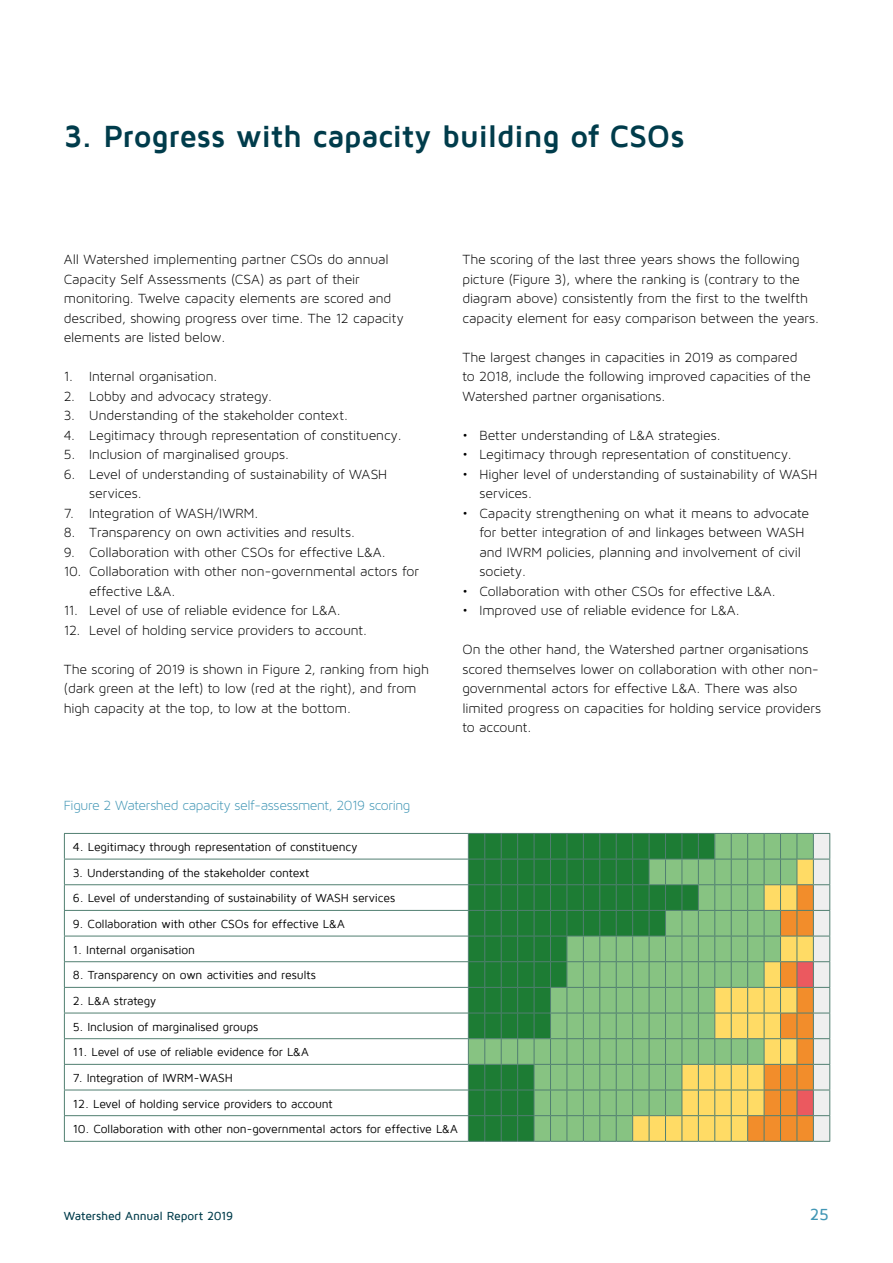
<style>
.page{position:relative;width:893px;height:1263px;background:#fff}
.page>*{position:absolute;margin:0;border:0;box-sizing:border-box;transform-origin:0 0}
.titels{font:700 31.5px "Maven Pro";letter-spacing:-.015em;color:#003c4b}
.t1{font:500 16.5px "Maven Pro";color:#4196b5}
.body{font:14.25px/19.5px "Maven Pro Light 300";letter-spacing:-.005em;color:#000}
.opsomming{font:14.25px/19.5px "Maven Pro Light 300";letter-spacing:-.005em;color:#000}
.naam_figuur{font:14.25px "Maven Pro Light 300";letter-spacing:-.025em;color:#4196b5}
.body-2{font:12px "Maven Pro";letter-spacing:-.015em;color:#000}
.t2{font:500 12px "Maven Pro";letter-spacing:-.015em;color:#003c4b}
</style>
<div class="page">
<svg style="left:64px;top:834px;width:1px;height:307px"></svg>
<hr style="left:64px;top:833px;width:404px;height:1px;background:#517f71">
<hr style="left:64px;top:859px;width:404px;height:1px;background:#517f71">
<hr style="left:64px;top:884px;width:404px;height:1px;background:#517f71">
<hr style="left:64px;top:910px;width:404px;height:1px;background:#517f71">
<hr style="left:64px;top:936px;width:404px;height:1px;background:#517f71">
<hr style="left:64px;top:961px;width:404px;height:1px;background:#517f71">
<hr style="left:64px;top:987px;width:404px;height:1px;background:#517f71">
<hr style="left:64px;top:1013px;width:404px;height:1px;background:#517f71">
<hr style="left:64px;top:1038px;width:404px;height:1px;background:#517f71">
<hr style="left:64px;top:1064px;width:404px;height:1px;background:#517f71">
<hr style="left:64px;top:1090px;width:404px;height:1px;background:#517f71">
<hr style="left:64px;top:1115px;width:404px;height:1px;background:#517f71">
<hr style="left:64px;top:1141px;width:404px;height:1px;background:#517f71">
<svg style="left:468px;top:833px;width:362px;height:309px;background:#7ba865"></svg>
<h1 class="titels" style="left:64px;top:120px;width:622px">3. Progress with capacity building of CSOs</h1>
<p class="body" style="left:64px;top:250px;width:341px">All Watershed implementing partner CSOs do annual Capacity Self Assessments (CSA) as part of their monitoring. Twelve capacity elements are scored and described, showing progress over time. The 12 capacity elements are listed below.</p>
<p class="opsomming" style="left:64px;top:367px;width:155px">1. Internal organisation.</p>
<p class="opsomming" style="left:64px;top:386px;width:210px">2. Lobby and advocacy strategy.</p>
<p class="opsomming" style="left:64px;top:406px;width:286px">3. Understanding of the stakeholder context.</p>
<p class="opsomming" style="left:64px;top:425px;width:339px">4. Legitimacy through representation of constituency.</p>
<p class="opsomming" style="left:64px;top:445px;width:227px">5. Inclusion of marginalised groups.</p>
<p class="opsomming" style="left:89px;top:464px;width:299px;text-indent:-26px">6. Level of understanding of sustainability of WASH services.</p>
<p class="opsomming" style="left:64px;top:503px;width:196px">7. Integration of WASH/IWRM.</p>
<p class="opsomming" style="left:64px;top:523px;width:293px">8. Transparency on own activities and results.</p>
<p class="opsomming" style="left:64px;top:542px;width:323px">9. Collaboration with other CSOs for effective L&amp;A.</p>
<p class="opsomming" style="left:89px;top:562px;width:331px;text-indent:-26px">10. Collaboration with other non-governmental actors for effective L&amp;A.</p>
<p class="opsomming" style="left:64px;top:601px;width:278px">11. Level of use of reliable evidence for L&amp;A.</p>
<p class="opsomming" style="left:64px;top:620px;width:305px">12. Level of holding service providers to account.</p>
<p class="body" style="left:64px;top:659px;width:367px">The scoring of 2019 is shown in Figure 2, ranking from high (dark green at the left) to low (red at the right), and from high capacity at the top, to low at the bottom.</p>
<p class="body" style="left:462px;top:249px;width:358px">The scoring of the last three years shows the following picture (Figure 3), where the ranking is (contrary to the diagram above) consistently from the first to the twelfth capacity element for easy comparison between the years.</p>
<p class="body" style="left:462px;top:347px;width:350px">The largest changes in capacities in 2019 as compared to 2018, include the following improved capacities of the<br>Watershed partner organisations.</p>
<p class="opsomming" style="left:462px;top:425px;width:260px">• Better understanding of L&amp;A strategies.</p>
<p class="opsomming" style="left:462px;top:445px;width:331px">• Legitimacy through representation of constituency.</p>
<p class="opsomming" style="left:479px;top:464px;width:339px;text-indent:-17px">• Higher level of understanding of sustainability of WASH services.</p>
<p class="opsomming" style="left:479px;top:503px;width:331px;text-indent:-17px">• Capacity strengthening on what it means to advocate for better integration of and linkages between WASH and IWRM policies, planning and involvement of civil society.</p>
<p class="opsomming" style="left:462px;top:581px;width:315px">• Collaboration with other CSOs for effective L&amp;A.</p>
<p class="opsomming" style="left:462px;top:601px;width:279px">• Improved use of reliable evidence for L&amp;A.</p>
<p class="body" style="left:462px;top:640px;width:360px">On the other hand, the Watershed partner organisations scored themselves lower on collaboration with other non&shy;governmental actors for effective L&amp;A. There was also limited progress on capacities for holding service providers to account.</p>
<p class="naam_figuur" style="left:64px;top:798px;width:348px">Figure 2 Watershed capacity self-assessment, 2019 scoring</p>
<p class="body-2" style="left:73px;top:841px;width:286px">4. Legitimacy through representation of constituency</p>
<p class="body-2" style="left:73px;top:866px;width:238px">3. Understanding of the stakeholder context</p>
<p class="body-2" style="left:73px;top:892px;width:324px">6. Level of understanding of sustainability of WASH services</p>
<p class="body-2" style="left:73px;top:918px;width:273px">9. Collaboration with other CSOs for effective L&amp;A</p>
<p class="body-2" style="left:73px;top:943px;width:124px">1. Internal organisation</p>
<p class="body-2" style="left:73px;top:969px;width:244px">8. Transparency on own activities and results</p>
<p class="body-2" style="left:73px;top:994px;width:85px">2. L&amp;A strategy</p>
<p class="body-2" style="left:73px;top:1020px;width:187px">5. Inclusion of marginalised groups</p>
<p class="body-2" style="left:73px;top:1046px;width:237px">11. Level of use of reliable evidence for L&amp;A</p>
<p class="body-2" style="left:73px;top:1071px;width:161px">7. Integration of IWRM-WASH</p>
<p class="body-2" style="left:73px;top:1097px;width:261px">12. Level of holding service providers to account</p>
<p class="body-2" style="left:73px;top:1123px;width:386px">10. Collaboration with other non-governmental actors for effective L&amp;A</p>
<p class="t2" style="left:64px;top:1209px;width:171px">Watershed Annual Report 2019</p>
<p class="t1" style="left:810px;top:1205px;width:21px">25</p>
</div>
